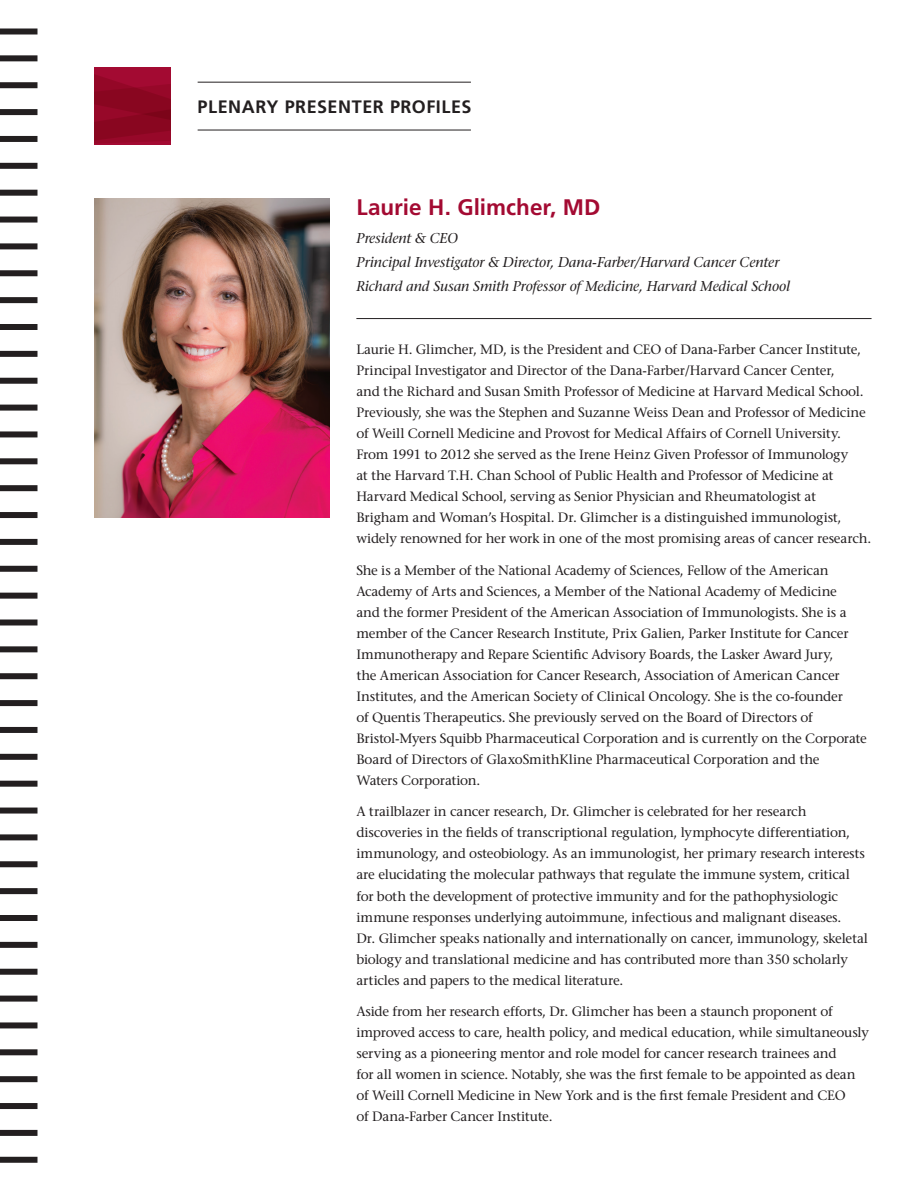
<style>
.page{position:relative;width:918px;height:1188px;background:#fff}
.page>*{position:absolute;margin:0;border:0;box-sizing:border-box;transform-origin:0 0}
.t1{font:700 22.5px "Frutiger LT Std";color:#a30a32}
.t2{font:700 18px "Frutiger LT Std";letter-spacing:.03em;color:#231f20}
.t3{font:italic 14.25px/24px "Stone Serif";letter-spacing:-.01em;color:#231f20}
.t4{font:13.5px/21px "Stone Serif";letter-spacing:-.015em;color:#231f20}
</style>
<div class="page">
<svg style="left:94px;top:68px;width:77px;height:77px;background:#920726"></svg>
<hr style="left:356px;top:318px;width:516px;height:1px;background:#231f20">
<img style="left:94px;top:198px;width:235px;height:320px">
<hr style="left:198px;top:82px;width:273px;height:1px;background:#231f20">
<hr style="left:198px;top:130px;width:273px;height:1px;background:#231f20">
<svg style="left:0;top:1129px;width:38px;height:1px"></svg>
<svg style="left:0;top:807px;width:38px;height:1px"></svg>
<svg style="left:0;top:249px;width:38px;height:1px"></svg>
<svg style="left:0;top:968px;width:38px;height:1px"></svg>
<svg style="left:0;top:404px;width:38px;height:1px"></svg>
<svg style="left:0;top:652px;width:38px;height:1px"></svg>
<svg style="left:0;top:88px;width:38px;height:1px"></svg>
<svg style="left:0;top:1055px;width:38px;height:1px"></svg>
<svg style="left:0;top:491px;width:38px;height:1px"></svg>
<div style="left:0;top:725px;width:40px;height:9px;background:#f4f4f4"></div>
<svg style="left:0;top:162px;width:38px;height:1px"></svg>
<svg style="left:0;top:894px;width:38px;height:1px"></svg>
<svg style="left:0;top:565px;width:38px;height:1px"></svg>
<svg style="left:0;top:1156px;width:38px;height:1px"></svg>
<svg style="left:0;top:840px;width:38px;height:1px"></svg>
<svg style="left:0;top:276px;width:38px;height:1px"></svg>
<svg style="left:0;top:995px;width:38px;height:1px"></svg>
<svg style="left:0;top:437px;width:38px;height:1px"></svg>
<svg style="left:0;top:679px;width:38px;height:1px"></svg>
<svg style="left:0;top:115px;width:37px;height:1px"></svg>
<svg style="left:0;top:1082px;width:38px;height:1px"></svg>
<div style="left:0;top:511px;width:40px;height:9px;background:#f5f5f5"></div>
<svg style="left:0;top:753px;width:38px;height:1px"></svg>
<svg style="left:0;top:189px;width:38px;height:1px"></svg>
<svg style="left:0;top:350px;width:38px;height:1px"></svg>
<svg style="left:0;top:592px;width:38px;height:1px"></svg>
<svg style="left:0;top:34px;width:38px;height:1px"></svg>
<svg style="left:0;top:867px;width:38px;height:1px"></svg>
<svg style="left:0;top:303px;width:38px;height:1px"></svg>
<svg style="left:0;top:1028px;width:38px;height:1px"></svg>
<svg style="left:0;top:464px;width:38px;height:1px"></svg>
<svg style="left:0;top:706px;width:37px;height:1px"></svg>
<div style="left:0;top:134px;width:40px;height:9px;background:#f4f4f4"></div>
<div style="left:0;top:1102px;width:40px;height:9px;background:#f5f5f5"></div>
<svg style="left:0;top:538px;width:38px;height:1px"></svg>
<svg style="left:0;top:780px;width:38px;height:1px"></svg>
<svg style="left:0;top:216px;width:38px;height:1px"></svg>
<svg style="left:0;top:941px;width:38px;height:1px"></svg>
<svg style="left:0;top:377px;width:38px;height:1px"></svg>
<svg style="left:0;top:619px;width:38px;height:1px"></svg>
<svg style="left:0;top:61px;width:38px;height:1px"></svg>
<div style="left:0;top:1130px;width:38px;height:6px;background:#231f20"></div>
<div style="left:0;top:808px;width:38px;height:6px;background:#231f20"></div>
<div style="left:0;top:243px;width:38px;height:6px;background:#231f20"></div>
<div style="left:0;top:969px;width:38px;height:6px;background:#231f20"></div>
<div style="left:0;top:405px;width:38px;height:6px;background:#231f20"></div>
<div style="left:0;top:646px;width:38px;height:6px;background:#231f20"></div>
<div style="left:0;top:82px;width:38px;height:6px;background:#231f20"></div>
<div style="left:0;top:1049px;width:38px;height:6px;background:#231f20"></div>
<div style="left:0;top:485px;width:38px;height:6px;background:#231f20"></div>
<div style="left:0;top:727px;width:38px;height:6px;background:#231f20"></div>
<div style="left:0;top:163px;width:38px;height:6px;background:#231f20"></div>
<div style="left:0;top:888px;width:38px;height:6px;background:#231f20"></div>
<div style="left:0;top:324px;width:38px;height:6px;background:#231f20"></div>
<div style="left:0;top:566px;width:38px;height:6px;background:#231f20"></div>
<div style="left:0;top:1157px;width:38px;height:6px;background:#231f20"></div>
<div style="left:0;top:834px;width:38px;height:6px;background:#231f20"></div>
<div style="left:0;top:270px;width:38px;height:6px;background:#231f20"></div>
<div style="left:0;top:996px;width:38px;height:6px;background:#231f20"></div>
<div style="left:0;top:431px;width:38px;height:6px;background:#231f20"></div>
<div style="left:0;top:673px;width:38px;height:6px;background:#231f20"></div>
<div style="left:0;top:109px;width:38px;height:6px;background:#231f20"></div>
<div style="left:0;top:1076px;width:38px;height:6px;background:#231f20"></div>
<div style="left:0;top:512px;width:38px;height:6px;background:#231f20"></div>
<div style="left:0;top:754px;width:38px;height:6px;background:#231f20"></div>
<div style="left:0;top:190px;width:38px;height:6px;background:#231f20"></div>
<div style="left:0;top:915px;width:38px;height:6px;background:#231f20"></div>
<div style="left:0;top:351px;width:38px;height:6px;background:#231f20"></div>
<div style="left:0;top:593px;width:38px;height:6px;background:#231f20"></div>
<div style="left:0;top:28px;width:38px;height:6px;background:#231f20"></div>
<div style="left:0;top:861px;width:38px;height:6px;background:#231f20"></div>
<div style="left:0;top:297px;width:38px;height:6px;background:#231f20"></div>
<div style="left:0;top:1022px;width:38px;height:6px;background:#231f20"></div>
<div style="left:0;top:458px;width:38px;height:6px;background:#231f20"></div>
<div style="left:0;top:700px;width:38px;height:6px;background:#231f20"></div>
<div style="left:0;top:136px;width:38px;height:6px;background:#231f20"></div>
<div style="left:0;top:1103px;width:38px;height:6px;background:#231f20"></div>
<div style="left:0;top:539px;width:38px;height:6px;background:#231f20"></div>
<div style="left:0;top:781px;width:38px;height:6px;background:#231f20"></div>
<div style="left:0;top:217px;width:38px;height:6px;background:#231f20"></div>
<div style="left:0;top:942px;width:38px;height:6px;background:#231f20"></div>
<div style="left:0;top:378px;width:38px;height:6px;background:#231f20"></div>
<div style="left:0;top:620px;width:38px;height:6px;background:#231f20"></div>
<div style="left:0;top:55px;width:38px;height:6px;background:#231f20"></div>
<h2 class="t2" style="left:198px;top:96px;width:275px">PLENARY PRESENTER PROFILES</h2>
<h1 class="t1" style="left:356px;top:194px;width:246px">Laurie H. Glimcher, MD</h1>
<p class="t3" style="left:356px;top:227px;width:435px">President &amp; CEO<br>Principal Investigator &amp; Director, Dana-Farber/Harvard Cancer Center<br>Richard and Susan Smith Professor of Medicine, Harvard Medical School</p>
<p class="t4" style="left:356px;top:339px;width:516px">Laurie H. Glimcher, MD, is the President and CEO of Dana-Farber Cancer Institute, Principal Investigator and Director of the Dana-Farber/Harvard Cancer Center,<br>and the Richard and Susan Smith Professor of Medicine at Harvard Medical School.<br>Previously, she was the Stephen and Suzanne Weiss Dean and Professor of Medicine of Weill Cornell Medicine and Provost for Medical Affairs of Cornell University.<br>From 1991 to 2012 she served as the Irene Heinz Given Professor of Immunology<br>at the Harvard T.H. Chan School of Public Health and Professor of Medicine at Harvard Medical School, serving as Senior Physician and Rheumatologist at Brigham and Woman’s Hospital. Dr. Glimcher is a distinguished immunologist, widely renowned for her work in one of the most promising areas of cancer research.</p>
<p class="t4" style="left:356px;top:560px;width:512px">She is a Member of the National Academy of Sciences, Fellow of the American Academy of Arts and Sciences, a Member of the National Academy of Medicine<br>and the former President of the American Association of Immunologists. She is a member of the Cancer Research Institute, Prix Galien, Parker Institute for Cancer Immunotherapy and Repare Scientific Advisory Boards, the Lasker Award Jury,<br>the American Association for Cancer Research, Association of American Cancer Institutes, and the American Society of Clinical Oncology. She is the co-founder<br>of Quentis Therapeutics. She previously served on the Board of Directors of Bristol-Myers Squibb Pharmaceutical Corporation and is currently on the Corporate Board of Directors of GlaxoSmithKline Pharmaceutical Corporation and the<br>Waters Corporation.</p>
<p class="t4" style="left:356px;top:801px;width:513px">A trailblazer in cancer research, Dr. Glimcher is celebrated for her research discoveries in the fields of transcriptional regulation, lymphocyte differentiation, immunology, and osteobiology. As an immunologist, her primary research interests are elucidating the molecular pathways that regulate the immune system, critical for both the development of protective immunity and for the pathophysiologic immune responses underlying autoimmune, infectious and malignant diseases.<br>Dr. Glimcher speaks nationally and internationally on cancer, immunology, skeletal biology and translational medicine and has contributed more than 350 scholarly articles and papers to the medical literature.</p>
<p class="t4" style="left:356px;top:1001px;width:514px">Aside from her research efforts, Dr. Glimcher has been a staunch proponent of improved access to care, health policy, and medical education, while simultaneously serving as a pioneering mentor and role model for cancer research trainees and<br>for all women in science. Notably, she was the first female to be appointed as dean of Weill Cornell Medicine in New York and is the first female President and CEO<br>of Dana-Farber Cancer Institute.</p>
</div>
